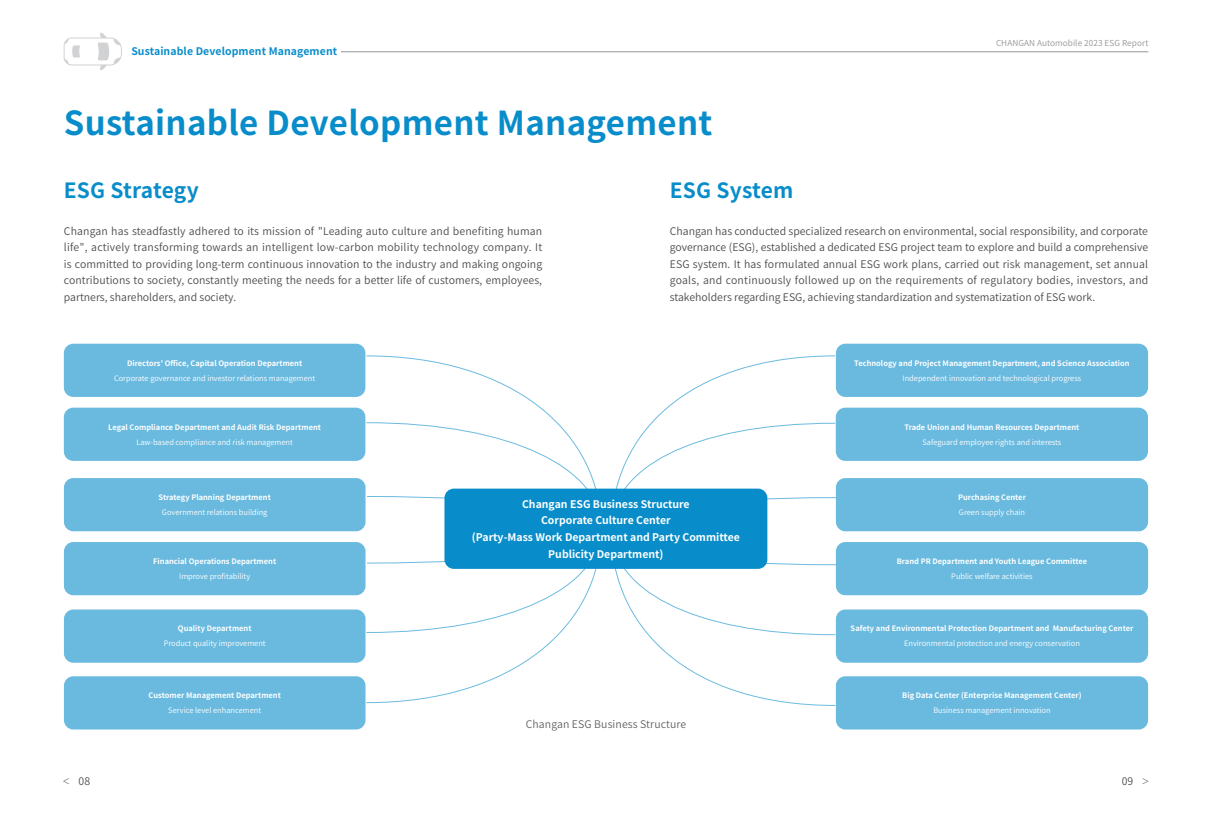
<style>
.page{position:relative;width:1212px;height:823px;background:#fff}
.page>*{position:absolute;margin:0;border:0;box-sizing:border-box;transform-origin:0 0}
.t1{font:700 33px "Source Han Sans CN";letter-spacing:.01em;color:#088dca}
.t2{font:700 21px "Source Han Sans CN";letter-spacing:.01em;color:#088dca}
.t3{font:10.5px/16.5px "Source Han Sans CN";color:#4b4c4d;text-align:justify}
.t4{font:700 10.5px/16.5px "Source Han Sans CN";color:#fff;text-align:center}
.t5{font:700 10.5px "Source Han Sans CN";letter-spacing:.01em;color:#088dca}
.t6{font:10.5px "Source Han Sans CN";letter-spacing:.01em;color:#636366}
.t7{font:8.25px "Source Han Sans CN";letter-spacing:.01em;color:#939598}
.t8{font:700 7.5px "Source Han Sans CN";color:#fff}
.t9{font:7.5px "Source Han Sans CN";color:#fff}
.s1{font-size:7.5px}
</style>
<div class="page">
<hr style="left:153px;top:51px;width:995px;height:1px;background:#939598">
<div style="left:131px;top:46px;width:209px;height:10px;background:#fff"></div>
<svg style="left:64px;top:33px;width:58px;height:37px"></svg>
<svg style="left:648px;top:355px;width:188px;height:350px"></svg>
<svg style="left:611px;top:422px;width:225px;height:213px"></svg>
<svg style="left:765px;top:497px;width:71px;height:68px"></svg>
<svg style="left:366px;top:355px;width:236px;height:348px"></svg>
<div style="left:64px;top:407px;width:301px;height:54px;background:#6abadf;border-radius:9px"></div>
<div style="left:836px;top:407px;width:312px;height:54px;background:#6abadf;border-radius:9px"></div>
<div style="left:64px;top:343px;width:301px;height:54px;background:#6abadf;border-radius:9px"></div>
<div style="left:836px;top:343px;width:312px;height:54px;background:#6abadf;border-radius:9px"></div>
<div style="left:64px;top:478px;width:301px;height:53px;background:#6abadf;border-radius:9px"></div>
<div style="left:836px;top:478px;width:312px;height:53px;background:#6abadf;border-radius:9px"></div>
<div style="left:64px;top:542px;width:301px;height:53px;background:#6abadf;border-radius:9px"></div>
<div style="left:836px;top:542px;width:312px;height:53px;background:#6abadf;border-radius:9px"></div>
<div style="left:64px;top:609px;width:301px;height:53px;background:#6abadf;border-radius:9px"></div>
<div style="left:836px;top:609px;width:312px;height:53px;background:#6abadf;border-radius:9px"></div>
<div style="left:64px;top:676px;width:301px;height:53px;background:#6abadf;border-radius:9px"></div>
<div style="left:836px;top:676px;width:312px;height:53px;background:#6abadf;border-radius:9px"></div>
<div style="left:444px;top:488px;width:323px;height:80px;background:#088dca;border-radius:9px"></div>
<p class="t5" style="left:131px;top:46px;width:207px">Sustainable Development Management</p>
<p class="t7" style="left:996px;top:38px;width:154px">CHANGAN Automobile 2023 ESG Report</p>
<h1 class="t1" style="left:64px;top:106px;width:650px">Sustainable Development Management</h1>
<h2 class="t2" style="left:64px;top:179px;width:137px">ESG Strategy</h2>
<h2 class="t2" style="left:670px;top:179px;width:125px">ESG System</h2>
<p class="t3" style="left:64px;top:223px;width:480px">Changan has steadfastly adhered to its mission of "Leading auto culture and benefiting human life", actively transforming towards an intelligent low-carbon mobility technology company. It is committed to providing long-term continuous innovation to the industry and making ongoing contributions to society, constantly meeting the needs for a better life of customers, employees, partners, shareholders, and society.</p>
<p class="t3" style="left:670px;top:223px;width:480px">Changan has conducted specialized research on environmental, social responsibility, and corporate governance (ESG), established a dedicated ESG project team to explore and build a comprehensive ESG system. It has formulated annual ESG work plans, carried out risk management, set annual goals, and continuously followed up on the requirements of regulatory bodies, investors, and stakeholders regarding ESG, achieving standardization and systematization of ESG work.</p>
<p class="t8" style="left:127px;top:359px;width:177px">Directors' Office, Capital Operation Department</p>
<p class="t9" style="left:114px;top:373px;width:203px">Corporate governance and investor relations management</p>
<p class="t8" style="left:854px;top:359px;width:277px">Technology and Project Management Department, and Science Association</p>
<p class="t9" style="left:902px;top:373px;width:180px">Independent innovation and technological progress</p>
<p class="t8" style="left:108px;top:423px;width:214px">Legal Compliance Department and Audit Risk Department</p>
<p class="t9" style="left:136px;top:437px;width:158px">Law-based compliance and risk management</p>
<p class="t8" style="left:904px;top:423px;width:177px">Trade Union and Human Resources Department</p>
<p class="t9" style="left:922px;top:437px;width:140px">Safeguard employee rights and interests</p>
<p class="t8" style="left:159px;top:493px;width:114px">Strategy Planning Department</p>
<p class="t9" style="left:162px;top:508px;width:107px">Government relations building</p>
<p class="t8" style="left:153px;top:557px;width:124px">Financial Operations Department</p>
<p class="t9" style="left:179px;top:572px;width:73px">Improve profitability</p>
<p class="t4" style="left:472px;top:495px;width:269px">Changan ESG Business Structure<br>Corporate Culture Center<br>(Party-Mass Work Department and Party Committee<br>Publicity Department)</p>
<p class="t8" style="left:958px;top:493px;width:69px">Purchasing Center</p>
<p class="t9" style="left:959px;top:508px;width:68px">Green supply chain</p>
<p class="t8" style="left:897px;top:557px;width:192px">Brand PR Department and Youth League Committee</p>
<p class="t9" style="left:951px;top:572px;width:83px">Public welfare activities</p>
<p class="t8" style="left:178px;top:624px;width:75px">Quality Department</p>
<p class="t9" style="left:164px;top:639px;width:103px">Product quality improvement</p>
<p class="t8" style="left:851px;top:624px;width:284px">Safety and Environmental Protection Department and Manufacturing Center</p>
<p class="t9" style="left:904px;top:639px;width:177px">Environmental protection and energy conservation</p>
<p class="t8" style="left:149px;top:691px;width:134px">Customer Management Department</p>
<p class="t9" style="left:168px;top:706px;width:94px">Service level enhancement</p>
<p class="t8" style="left:902px;top:691px;width:181px">Big Data Center (Enterprise Management Center)</p>
<p class="t9" style="left:933px;top:706px;width:119px">Business management innovation</p>
<p class="t6" style="left:526px;top:718px;width:162px">Changan ESG Business Structure</p>
<p class="t3" style="left:63px;top:773px;width:29px"><span class="s1">＜</span> 08</p>
<p class="t3" style="left:1122px;top:773px;width:29px">09 <span class="s1">＞</span></p>
</div>
